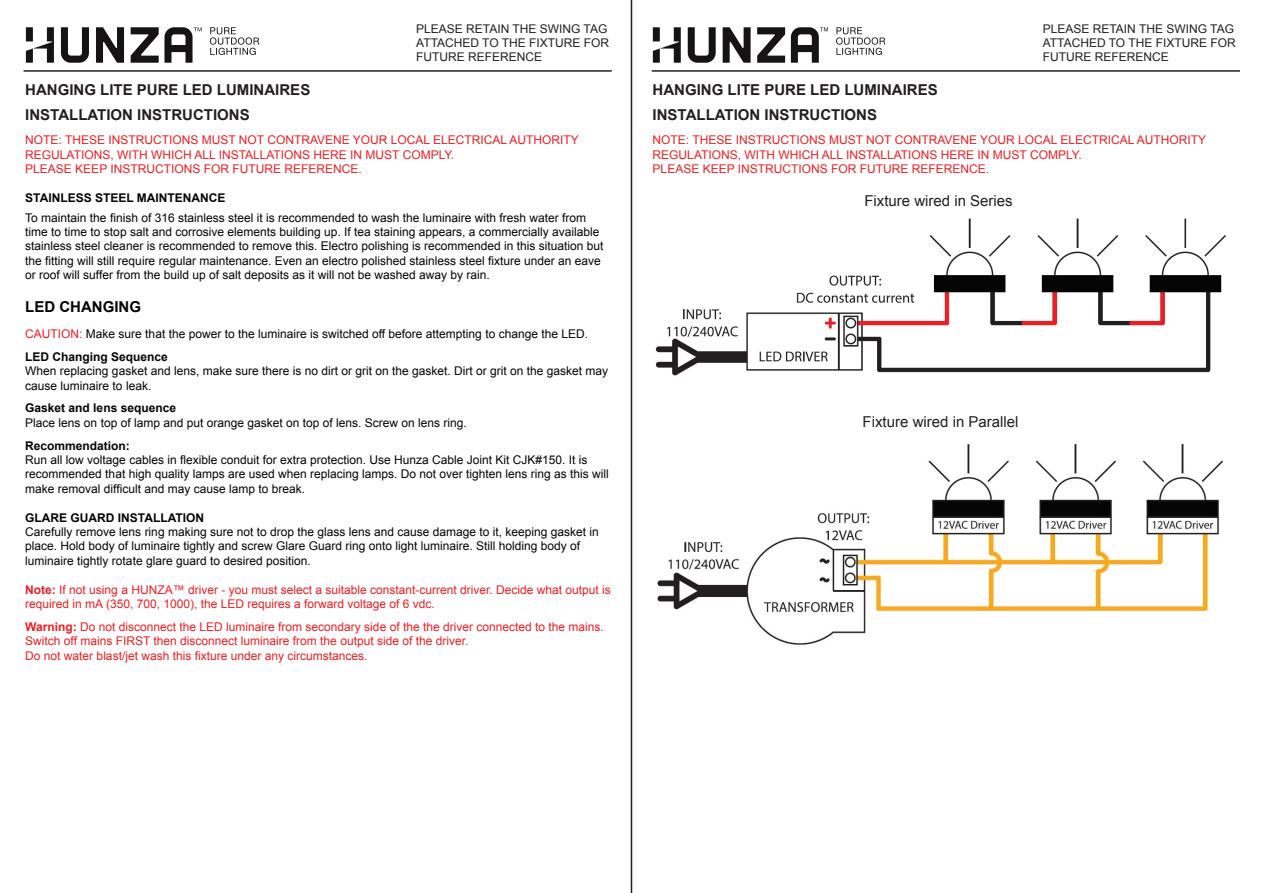
<style>
.page{position:relative;width:1263px;height:893px;background:#fff}
.page>*{position:absolute;margin:0;border:0;box-sizing:border-box;transform-origin:0 0}
.t1{font:700 15px/25.2px "Arial";color:#231f20}
.t2{font:15px "Arial";color:#231f20}
.t3{font:700 15px "Arial";color:#040503}
.t4{font:12px/14.4px "Arial";color:#040503}
.t5{font:12px/14.4px "Arial";color:#ee1f23}
.t6{font:12px/14.4px "Arial";color:#ee1e24}
.t7{font:12px/14.4px "Arial";color:#231f20}
.t8{font:700 12px "Arial";color:#040503}
.s1{color:#ee1e24}
.s2{font-weight:700}
</style>
<div class="page">
<img style="left:23px;top:27px;width:236px;height:44px">
<hr style="left:631px;top:0;width:1px;height:893px;background:#231f20">
<img style="left:651px;top:27px;width:234px;height:44px">
<hr style="left:24px;top:70px;width:588px;height:2px;background:#231f20">
<hr style="left:652px;top:70px;width:588px;height:2px;background:#231f20">
<img style="left:655px;top:218px;width:571px;height:158px">
<img style="left:657px;top:444px;width:567px;height:201px">
<p class="t7" style="left:416px;top:21px;width:194px">PLEASE RETAIN THE SWING TAG<br>ATTACHED TO THE FIXTURE FOR<br>FUTURE REFERENCE</p>
<p class="t7" style="left:1043px;top:21px;width:194px">PLEASE RETAIN THE SWING TAG<br>ATTACHED TO THE FIXTURE FOR<br>FUTURE REFERENCE</p>
<p class="t1" style="left:653px;top:78px;width:287px">HANGING LITE PURE LED LUMINAIRES<br>INSTALLATION INSTRUCTIONS</p>
<p class="t5" style="left:653px;top:133px;width:555px">NOTE: THESE INSTRUCTIONS MUST NOT CONTRAVENE YOUR LOCAL ELECTRICAL AUTHORITY<br>REGULATIONS, WITH WHICH ALL INSTALLATIONS HERE IN MUST COMPLY.<br>PLEASE KEEP INSTRUCTIONS FOR FUTURE REFERENCE.</p>
<p class="t2" style="left:864px;top:191px;width:150px">Fixture wired in Series</p>
<p class="t1" style="left:25px;top:78px;width:287px">HANGING LITE PURE LED LUMINAIRES<br>INSTALLATION INSTRUCTIONS</p>
<p class="t5" style="left:25px;top:133px;width:555px">NOTE: THESE INSTRUCTIONS MUST NOT CONTRAVENE YOUR LOCAL ELECTRICAL AUTHORITY<br>REGULATIONS, WITH WHICH ALL INSTALLATIONS HERE IN MUST COMPLY.<br>PLEASE KEEP INSTRUCTIONS FOR FUTURE REFERENCE.</p>
<p class="t8" style="left:25px;top:190px;width:202px">STAINLESS STEEL MAINTENANCE</p>
<p class="t4" style="left:25px;top:210px;width:580px">To maintain the finish of 316 stainless steel it is recommended to wash the luminaire with fresh water from time to time to stop salt and corrosive elements building up. If tea staining appears, a commercially available stainless steel cleaner is recommended to remove this. Electro polishing is recommended in this situation but the fitting will still require regular maintenance. Even an electro polished stainless steel fixture under an eave or roof will suffer from the build up of salt deposits as it will not be washed away by rain.</p>
<p class="t3" style="left:25px;top:296px;width:117px">LED CHANGING</p>
<p class="t4" style="left:25px;top:323px;width:564px;line-height:22.8px"><span class="s1">CAUTION:</span> Make sure that the power to the luminaire is switched off before attempting to change the LED.<br><span class="s2">LED Changing Sequence</span></p>
<p class="t4" style="left:25px;top:364px;width:584px">When replacing gasket and lens, make sure there is no dirt or grit on the gasket. Dirt or grit on the gasket may cause luminaire to leak.</p>
<p class="t8" style="left:25px;top:400px;width:152px">Gasket and lens sequence</p>
<p class="t4" style="left:25px;top:416px;width:443px">Place lens on top of lamp and put orange gasket on top of lens. Screw on lens ring.</p>
<p class="t8" style="left:25px;top:437px;width:106px">Recommendation:</p>
<p class="t4" style="left:25px;top:453px;width:585px">Run all low voltage cables in flexible conduit for extra protection. Use Hunza Cable Joint Kit CJK#150. It is recommended that high quality lamps are used when replacing lamps. Do not over tighten lens ring as this will make removal difficult and may cause lamp to break.</p>
<p class="t8" style="left:25px;top:509px;width:180px">GLARE GUARD INSTALLATION</p>
<p class="t4" style="left:25px;top:525px;width:575px">Carefully remove lens ring making sure not to drop the glass lens and cause damage to it, keeping gasket in place. Hold body of luminaire tightly and screw Glare Guard ring onto light luminaire. Still holding body of luminaire tightly rotate glare guard to desired position.</p>
<p class="t6" style="left:25px;top:582px;width:587px"><span class="s2">Note:</span> If not using a HUNZA™ driver - you must select a suitable constant-current driver. Decide what output is required in mA (350, 700, 1000), the LED requires a forward voltage of 6 vdc.</p>
<p class="t6" style="left:25px;top:620px;width:580px"><span class="s2">Warning:</span> Do not disconnect the LED luminaire from secondary side of the the driver connected to the mains.<br>Switch off mains FIRST then disconnect luminaire from the output side of the driver.</p>
<p class="t5" style="left:25px;top:648px;width:344px">Do not water blast/jet wash this fixture under any circumstances.</p>
<p class="t2" style="left:863px;top:412px;width:157px">Fixture wired in Parallel</p>
</div>
